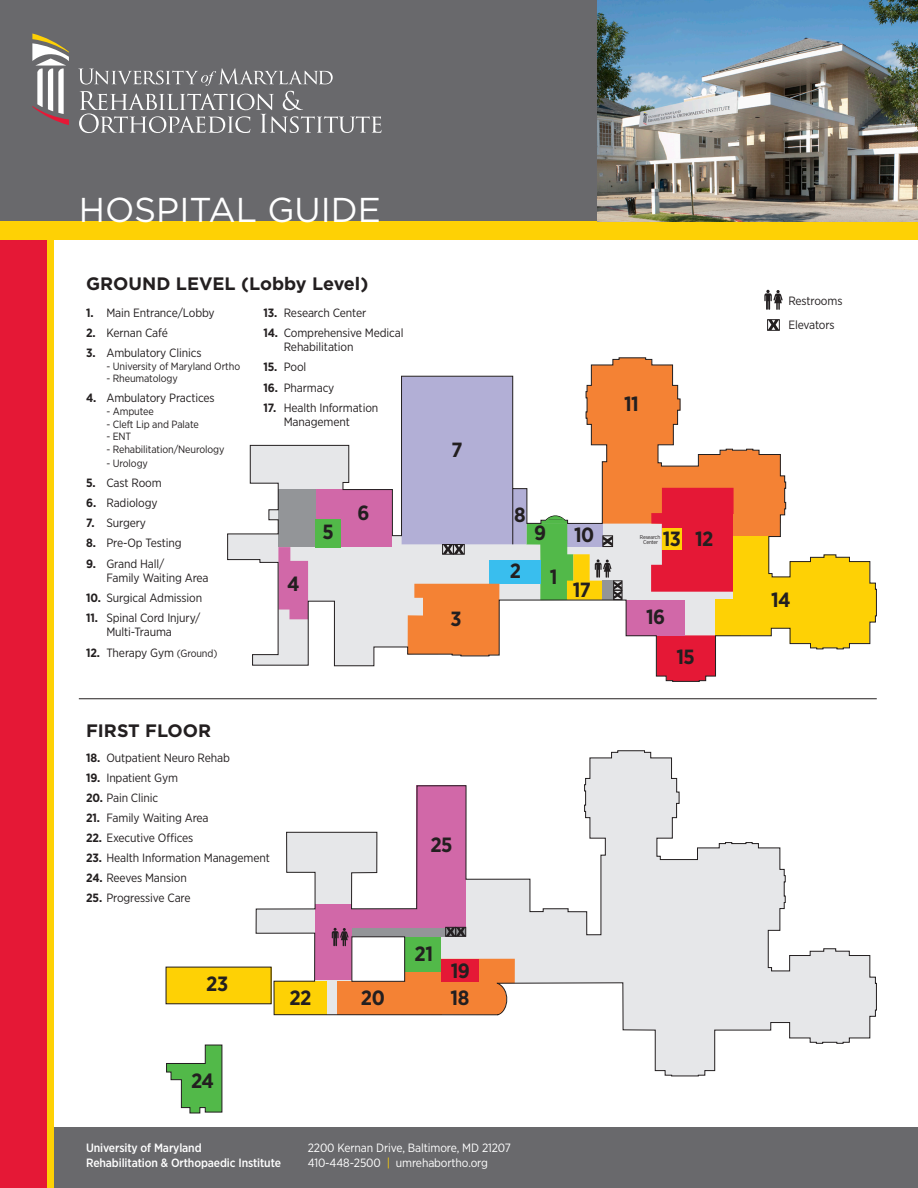
<style>
.page{position:relative;width:918px;height:1188px;background:#fff}
.page>*{position:absolute;margin:0;border:0;box-sizing:border-box;transform-origin:0 0}
.t1{font:34.5px "Gotham";color:#fff}
.t2{font:700 20.7px/27.2px "Gotham Narrow";letter-spacing:-.025em;color:#231f20}
.t3{font:700 20.55px "Gotham Narrow";letter-spacing:-.025em;color:#231f20}
.t4{font:700 18px "Gotham";color:#231f20}
.t5{font:12px/14.4px "Gotham Narrow";letter-spacing:-.01em;color:#231f20}
.t6{font:12px "Gotham Narrow";letter-spacing:-.01em;color:#fff}
.t7{font:500 12px "Gotham Narrow";letter-spacing:-.01em;color:#fff}
.t8{font:10.5px "Gotham Narrow";letter-spacing:-.01em;color:#231f20}
.t9{font:5.55px/4.8px "Gotham Narrow";letter-spacing:-.03em;color:#231f20;text-align:center}
.s1{font-weight:700}
.s2{font-size:10.5px}
.s3{color:#fed105}
</style>
<div class="page">
<div style="left:0;top:1128px;width:918px;height:60px;background:#69696c"></div>
<div style="left:0;top:0;width:51px;height:1188px;background:#e51836"></div>
<div style="left:0;top:0;width:881px;height:231px;background:#69696c"></div>
<div style="left:0;top:221px;width:918px;height:19px;background:#fed105"></div>
<img style="left:597px;top:0;width:321px;height:221px">
<svg style="left:32px;top:33px;width:37px;height:92px"></svg>
<svg style="left:78px;top:68px;width:304px;height:65px"></svg>
<div style="left:48px;top:235px;width:6px;height:953px;background:#fed105"></div>
<svg style="left:227px;top:357px;width:650px;height:325px"></svg>
<svg style="left:402px;top:358px;width:474px;height:323px"></svg>
<hr style="left:79px;top:698px;width:798px;height:1px;background:#231f20">
<svg style="left:764px;top:290px;width:19px;height:20px"></svg>
<svg style="left:769px;top:321px;width:9px;height:8px"></svg>
<div style="left:767px;top:319px;width:13px;height:12px;border:1px solid #231f20"></div>
<svg style="left:166px;top:1044px;width:57px;height:70px"></svg>
<div style="left:166px;top:967px;width:105px;height:37px;background:#fed105"></div>
<svg style="left:255px;top:750px;width:622px;height:327px"></svg>
<svg style="left:441px;top:959px;width:74px;height:56px;background:#ec7243"></svg>
<hr style="left:496px;top:984px;width:2px;height:30px;background:#f48234">
<p class="t1" style="left:79px;top:188px;width:304px">HOSPITAL GUIDE</p>
<p class="t4" style="left:86px;top:271px;width:284px">GROUND LEVEL (Lobby Level)</p>
<p class="t5" style="left:86px;top:305px;width:130px"><span class="s1">1.</span> Main Entrance/Lobby</p>
<p class="t5" style="left:86px;top:325px;width:83px"><span class="s1">2.</span> Kernan Café</p>
<p class="t5" style="left:86px;top:345px;width:117px"><span class="s1">3.</span> Ambulatory Clinics</p>
<p class="t8" style="left:106px;top:359px;width:135px">- University of Maryland Ortho</p>
<p class="t8" style="left:106px;top:372px;width:73px">- Rheumatology</p>
<p class="t5" style="left:86px;top:391px;width:130px"><span class="s1">4.</span> Ambulatory Practices</p>
<p class="t8" style="left:106px;top:405px;width:49px">- Amputee</p>
<p class="t8" style="left:106px;top:417px;width:94px">- Cleft Lip and Palate</p>
<p class="t8" style="left:106px;top:430px;width:26px">- ENT</p>
<p class="t8" style="left:106px;top:443px;width:120px">- Rehabilitation/Neurology</p>
<p class="t8" style="left:106px;top:457px;width:43px">- Urology</p>
<p class="t5" style="left:86px;top:476px;width:77px"><span class="s1">5.</span> Cast Room</p>
<p class="t5" style="left:86px;top:496px;width:73px"><span class="s1">6.</span> Radiology</p>
<p class="t5" style="left:86px;top:516px;width:61px"><span class="s1">7.</span> Surgery</p>
<p class="t5" style="left:86px;top:536px;width:97px"><span class="s1">8.</span> Pre-Op Testing</p>
<p class="t5" style="left:106px;top:556px;width:104px;text-indent:-20px"><span class="s1">9.</span> Grand Hall/<br>Family Waiting Area</p>
<p class="t5" style="left:86px;top:590px;width:118px"><span class="s1">10.</span> Surgical Admission</p>
<p class="t5" style="left:106px;top:610px;width:95px;text-indent:-20px"><span class="s1">11.</span> Spinal Cord Injury/<br>Multi-Trauma</p>
<p class="t5" style="left:86px;top:645px;width:133px"><span class="s1">12.</span> Therapy Gym <span class="s2">(Ground)</span></p>
<p class="t5" style="left:264px;top:305px;width:104px"><span class="s1">13.</span> Research Center</p>
<p class="t5" style="left:284px;top:325px;width:121px;text-indent:-20px"><span class="s1">14.</span> Comprehensive Medical<br>Rehabilitation</p>
<p class="t5" style="left:264px;top:360px;width:44px"><span class="s1">15.</span> Pool</p>
<p class="t5" style="left:264px;top:380px;width:72px"><span class="s1">16.</span> Pharmacy</p>
<p class="t5" style="left:284px;top:400px;width:96px;text-indent:-20px"><span class="s1">17.</span> Health Information<br>Management</p>
<p class="t3" style="left:357px;top:500px;width:13px">6</p>
<p class="t3" style="left:322px;top:519px;width:13px">5</p>
<p class="t3" style="left:287px;top:571px;width:14px">4</p>
<p class="t3" style="left:452px;top:437px;width:13px">7</p>
<p class="t3" style="left:450px;top:605px;width:13px">3</p>
<p class="t4" style="left:86px;top:719px;width:127px">FIRST FLOOR</p>
<p class="t5" style="left:86px;top:750px;width:145px"><span class="s1">18.</span> Outpatient Neuro Rehab</p>
<p class="t5" style="left:86px;top:770px;width:93px"><span class="s1">19.</span> Inpatient Gym</p>
<p class="t5" style="left:86px;top:790px;width:74px"><span class="s1">20.</span> Pain Clinic</p>
<p class="t5" style="left:86px;top:810px;width:124px"><span class="s1">21.</span> Family Waiting Area</p>
<p class="t5" style="left:86px;top:830px;width:109px"><span class="s1">22.</span> Executive Offices</p>
<p class="t5" style="left:86px;top:850px;width:185px"><span class="s1">23.</span> Health Information Management</p>
<p class="t5" style="left:86px;top:871px;width:102px"><span class="s1">24.</span> Reeves Mansion</p>
<p class="t5" style="left:86px;top:891px;width:106px"><span class="s1">25.</span> Progressive Care</p>
<p class="t2" style="left:206px;top:970px;width:23px">23</p>
<p class="t2" style="left:289px;top:984px;width:23px">22</p>
<p class="t2" style="left:361px;top:984px;width:25px">20</p>
<p class="t2" style="left:430px;top:831px;width:24px">25</p>
<p class="t2" style="left:415px;top:940px;width:20px">21</p>
<p class="t2" style="left:451px;top:957px;width:21px">19<br>18</p>
<p class="t3" style="left:514px;top:502px;width:13px">8</p>
<p class="t3" style="left:510px;top:558px;width:13px">2</p>
<p class="t3" style="left:534px;top:520px;width:13px">9</p>
<p class="t3" style="left:574px;top:522px;width:22px">10</p>
<p class="t3" style="left:550px;top:564px;width:9px">1</p>
<p class="t3" style="left:573px;top:577px;width:20px">17</p>
<p class="t2" style="left:191px;top:1067px;width:24px">24</p>
<p class="t7" style="left:86px;top:1141px;width:117px">University of Maryland</p>
<p class="t7" style="left:86px;top:1155px;width:196px">Rehabilitation &amp; Orthopaedic Institute</p>
<p class="t6" style="left:308px;top:1141px;width:205px">2200 Kernan Drive, Baltimore, MD 21207</p>
<p class="t6" style="left:308px;top:1155px;width:182px">410-448-2500 <span class="s3">|</span> umrehabortho.org</p>
<p class="t3" style="left:624px;top:390px;width:16px">11</p>
<p class="t3" style="left:663px;top:526px;width:20px">13</p>
<p class="t9" style="left:640px;top:535px;width:22px">Research<br>Center</p>
<p class="t3" style="left:695px;top:526px;width:20px">12</p>
<p class="t3" style="left:646px;top:603px;width:21px">16</p>
<p class="t3" style="left:676px;top:643px;width:20px">15</p>
<p class="t5" style="left:788px;top:293px;width:56px">Restrooms</p>
<p class="t5" style="left:788px;top:317px;width:48px">Elevators</p>
<p class="t3" style="left:771px;top:587px;width:21px">14</p>
</div>
